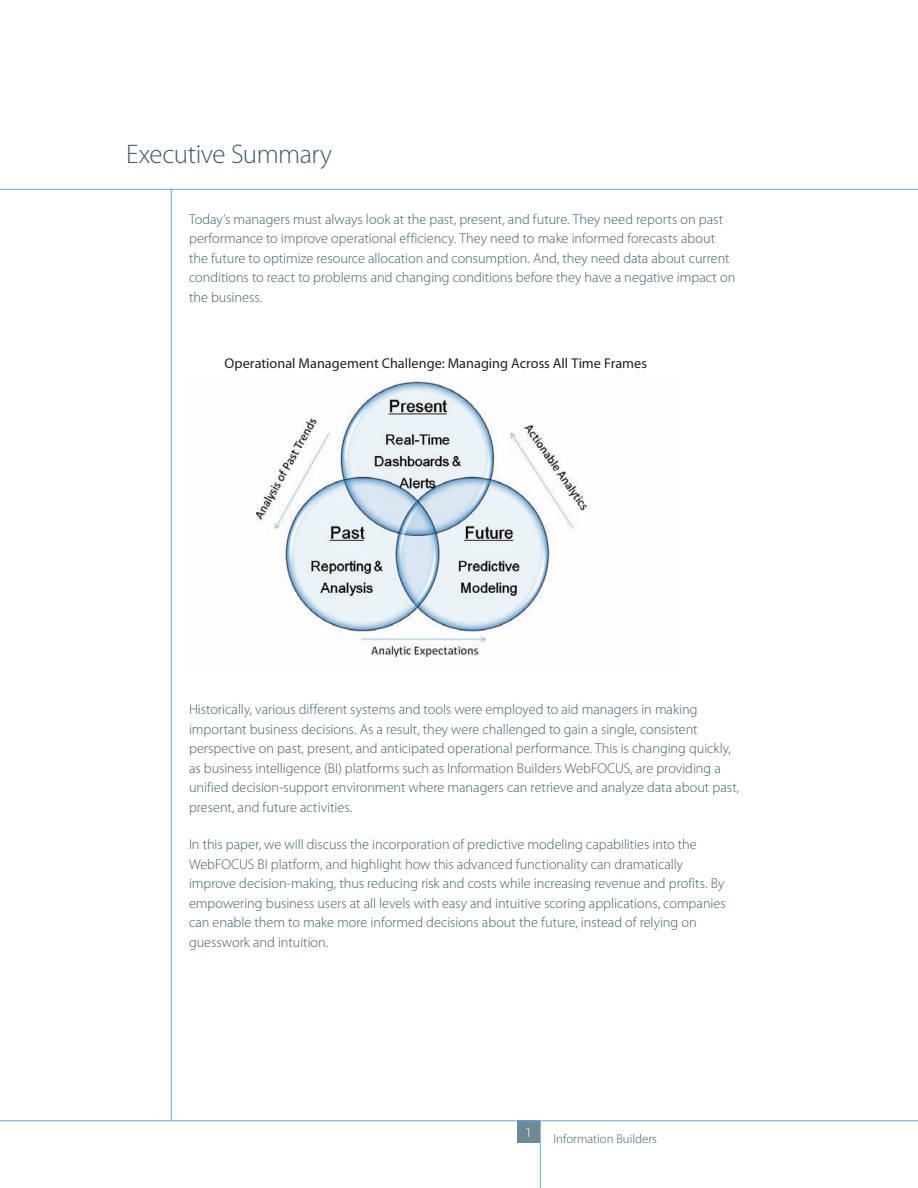
<style>
.page{position:relative;width:918px;height:1188px;background:#fff}
.page>*{position:absolute;margin:0;border:0;box-sizing:border-box;transform-origin:0 0}
.t1{font:300 27px "Myriad Pro";letter-spacing:-.02em;color:#3f5c6a}
.t2{font:300 14.25px/19.5px "Myriad Pro";color:#3f5c6a}
.t3{font:14.25px "Myriad Pro";color:#231f20}
.t4{font:300 14.25px "Myriad Pro";color:#fff}
.t5{font:300 12.75px "Myriad Pro";color:#3f5c6a}
</style>
<div class="page">
<div style="left:518px;top:1120px;width:22px;height:23px;background:#6e8894"></div>
<hr style="left:0;top:189px;width:918px;height:1px;background:#6ea3cd">
<hr style="left:0;top:1120px;width:918px;height:1px;background:#6ea3cd">
<hr style="left:540px;top:1120px;width:1px;height:68px;background:#6ea3cd">
<hr style="left:171px;top:189px;width:1px;height:931px;background:#6ea3cd">
<img style="left:256px;top:379px;width:333px;height:282px">
<h1 class="t1" style="left:126px;top:139px;width:207px">Executive Summary</h1>
<p class="t2" style="left:189px;top:209px;width:548px">Today’s managers must always look at the past, present, and future. They need reports on past performance to improve operational efficiency. They need to make informed forecasts about the future to optimize resource allocation and consumption. And, they need data about current conditions to react to problems and changing conditions before they have a negative impact on the business.</p>
<p class="t3" style="left:225px;top:355px;width:424px">Operational Management Challenge: Managing Across All Time Frames</p>
<p class="t2" style="left:189px;top:700px;width:552px">Historically, various different systems and tools were employed to aid managers in making important business decisions. As a result, they were challenged to gain a single, consistent perspective on past, present, and anticipated operational performance. This is changing quickly, as business intelligence (BI) platforms such as Information Builders WebFOCUS, are providing a unified decision-support environment where managers can retrieve and analyze data about past, present, and future activities.</p>
<p class="t2" style="left:189px;top:835px;width:538px">In this paper, we will discuss the incorporation of predictive modeling capabilities into the WebFOCUS BI platform, and highlight how this advanced functionality can dramatically improve decision-making, thus reducing risk and costs while increasing revenue and profits. By empowering business users at all levels with easy and intuitive scoring applications, companies can enable them to make more informed decisions about the future, instead of relying on guesswork and intuition.</p>
<p class="t4" style="left:525px;top:1125px;width:8px">1</p>
<p class="t5" style="left:554px;top:1132px;width:105px">Information Builders</p>
</div>
